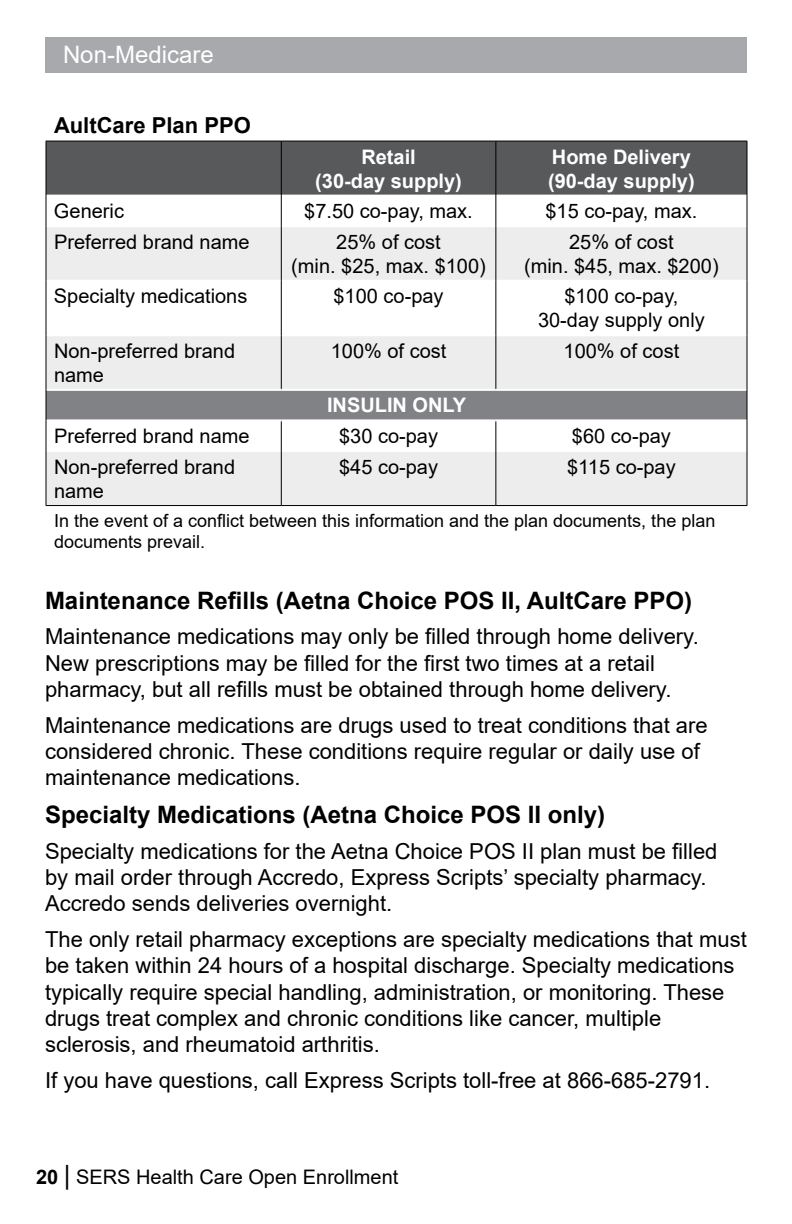
<style>
.page{position:relative;width:792px;height:1224px;background:#fff}
.page>*{position:absolute;margin:0;border:0;box-sizing:border-box;transform-origin:0 0}
.t1{font:700 24px "Arial";color:#000}
.t2{font:24px "Arial";color:#fff}
.t3{font:22px/26.4px "Arial";color:#000}
.t4{font:700 22px "Arial";color:#000}
.t5{font:20px/24px "Arial";color:#000;text-align:center}
.t6{font:700 20px/24px "Arial";color:#fff;text-align:center}
.t7{font:18px/21.6px "Arial";color:#000}
.s1{font-weight:700}
.s2{font-size:26px}
</style>
<div class="page">
<div style="left:45px;top:37px;width:702px;height:35px;background:#a7a9ac"></div>
<div style="left:47px;top:142px;width:700px;height:53px;background:#58595b"></div>
<svg style="left:47px;top:227px;width:700px;height:278px;fill:#ededee"></svg>
<div style="left:46px;top:390px;width:701px;height:30px;background:#808285"></div>
<hr style="left:46px;top:280px;width:235px;height:2px;background:#fff">
<hr style="left:282px;top:280px;width:214px;height:2px;background:#fff">
<hr style="left:496px;top:280px;width:251px;height:2px;background:#fff">
<hr style="left:46px;top:334px;width:235px;height:2px;background:#fff">
<hr style="left:282px;top:334px;width:214px;height:2px;background:#fff">
<hr style="left:496px;top:334px;width:251px;height:2px;background:#fff">
<hr style="left:46px;top:389px;width:235px;height:2px;background:#fff">
<hr style="left:281px;top:389px;width:215px;height:2px;background:#fff">
<hr style="left:496px;top:389px;width:251px;height:2px;background:#fff">
<hr style="left:46px;top:419px;width:235px;height:2px;background:#fff">
<hr style="left:281px;top:419px;width:215px;height:2px;background:#fff">
<hr style="left:496px;top:419px;width:251px;height:2px;background:#fff">
<hr style="left:46px;top:450px;width:235px;height:2px;background:#fff">
<hr style="left:282px;top:450px;width:214px;height:2px;background:#fff">
<hr style="left:496px;top:450px;width:251px;height:2px;background:#fff">
<hr style="left:281px;top:141px;width:1px;height:55px;background:#000">
<hr style="left:496px;top:141px;width:1px;height:55px;background:#000">
<hr style="left:281px;top:196px;width:1px;height:30px;background:#000">
<hr style="left:496px;top:196px;width:1px;height:30px;background:#000">
<hr style="left:281px;top:226px;width:1px;height:55px;background:#000">
<hr style="left:496px;top:226px;width:1px;height:55px;background:#000">
<hr style="left:281px;top:281px;width:1px;height:54px;background:#000">
<hr style="left:496px;top:281px;width:1px;height:54px;background:#000">
<hr style="left:281px;top:335px;width:1px;height:54px;background:#000">
<hr style="left:496px;top:335px;width:1px;height:54px;background:#000">
<hr style="left:281px;top:421px;width:1px;height:30px;background:#000">
<hr style="left:496px;top:421px;width:1px;height:30px;background:#000">
<hr style="left:281px;top:451px;width:1px;height:54px;background:#000">
<hr style="left:496px;top:451px;width:1px;height:54px;background:#000">
<hr style="left:46px;top:141px;width:235px;height:1px;background:#000">
<hr style="left:46px;top:141px;width:1px;height:55px;background:#000">
<hr style="left:281px;top:141px;width:215px;height:1px;background:#000">
<hr style="left:496px;top:141px;width:251px;height:1px;background:#000">
<hr style="left:747px;top:141px;width:1px;height:55px;background:#000">
<hr style="left:46px;top:196px;width:1px;height:30px;background:#000">
<hr style="left:747px;top:196px;width:1px;height:30px;background:#000">
<hr style="left:46px;top:226px;width:1px;height:55px;background:#000">
<hr style="left:747px;top:226px;width:1px;height:55px;background:#000">
<hr style="left:46px;top:281px;width:1px;height:54px;background:#000">
<hr style="left:747px;top:281px;width:1px;height:54px;background:#000">
<hr style="left:46px;top:335px;width:1px;height:55px;background:#000">
<hr style="left:747px;top:335px;width:1px;height:55px;background:#000">
<hr style="left:46px;top:390px;width:1px;height:30px;background:#000">
<hr style="left:747px;top:390px;width:1px;height:30px;background:#000">
<hr style="left:46px;top:420px;width:1px;height:31px;background:#000">
<hr style="left:747px;top:420px;width:1px;height:31px;background:#000">
<hr style="left:46px;top:451px;width:1px;height:54px;background:#000">
<hr style="left:747px;top:451px;width:1px;height:54px;background:#000">
<hr style="left:46px;top:505px;width:235px;height:1px;background:#000">
<hr style="left:281px;top:505px;width:215px;height:1px;background:#000">
<hr style="left:496px;top:505px;width:251px;height:1px;background:#000">
<p class="t2" style="left:63px;top:38px;width:152px">Non-Medicare</p>
<p class="t4" style="left:54px;top:110px;width:198px">AultCare Plan PPO</p>
<p class="t6" style="left:315px;top:145px;width:148px">Retail<br>(30-day supply)</p>
<p class="t6" style="left:548px;top:145px;width:148px;text-align:left">Home Delivery (90-day supply)</p>
<p class="t5" style="left:54px;top:199px;width:72px">Generic</p>
<p class="t5" style="left:304px;top:199px;width:170px">$7.50 co-pay, max.</p>
<p class="t5" style="left:545px;top:199px;width:153px">$15 co-pay, max.</p>
<p class="t5" style="left:54px;top:230px;width:197px">Preferred brand name</p>
<p class="t5" style="left:291px;top:230px;width:196px">25% of cost<br>(min. $25, max. $100)</p>
<p class="t5" style="left:524px;top:230px;width:196px">25% of cost<br>(min. $45, max. $200)</p>
<p class="t5" style="left:54px;top:284px;width:195px">Specialty medications</p>
<p class="t5" style="left:334px;top:284px;width:112px">$100 co-pay</p>
<p class="t5" style="left:538px;top:284px;width:168px">$100 co-pay,<br>30-day supply only</p>
<p class="t5" style="left:54px;top:339px;width:183px;text-align:left">Non-preferred brand name</p>
<p class="t5" style="left:331px;top:339px;width:117px">100% of cost</p>
<p class="t5" style="left:564px;top:339px;width:117px">100% of cost</p>
<p class="t6" style="left:327px;top:394px;width:141px">INSULIN ONLY</p>
<p class="t5" style="left:54px;top:424px;width:197px">Preferred brand name</p>
<p class="t5" style="left:339px;top:424px;width:100px">$30 co-pay</p>
<p class="t5" style="left:572px;top:424px;width:100px">$60 co-pay</p>
<p class="t5" style="left:54px;top:454px;width:183px;text-align:left">Non-preferred brand name</p>
<p class="t5" style="left:339px;top:454px;width:100px">$45 co-pay</p>
<p class="t5" style="left:567px;top:454px;width:110px">$115 co-pay</p>
<p class="t7" style="left:54px;top:509px;width:663px">In the event of a conflict between this information and the plan documents, the plan documents prevail.</p>
<p class="t1" style="left:45px;top:584px;width:649px">Maintenance Refills (Aetna Choice POS II, AultCare PPO)</p>
<p class="t3" style="left:45px;top:623px;width:655px">Maintenance medications may only be filled through home delivery.<br>New prescriptions may be filled for the first two times at a retail pharmacy, but all refills must be obtained through home delivery.</p>
<p class="t3" style="left:45px;top:711px;width:664px">Maintenance medications are drugs used to treat conditions that are considered chronic. These conditions require regular or daily use of maintenance medications.</p>
<p class="t1" style="left:45px;top:798px;width:562px">Specialty Medications (Aetna Choice POS II only)</p>
<p class="t3" style="left:45px;top:837px;width:674px">Specialty medications for the Aetna Choice POS II plan must be filled by mail order through Accredo, Express Scripts’ specialty pharmacy.<br>Accredo sends deliveries overnight.</p>
<p class="t3" style="left:45px;top:926px;width:703px">The only retail pharmacy exceptions are specialty medications that must be taken within 24 hours of a hospital discharge. Specialty medications typically require special handling, administration, or monitoring. These drugs treat complex and chronic conditions like cancer, multiple sclerosis, and rheumatoid arthritis.</p>
<p class="t3" style="left:45px;top:1067px;width:667px">If you have questions, call Express Scripts toll-free at 866-685-2791.</p>
<p class="t5" style="left:36px;top:1165px;width:364px"><span class="s1">20</span> <span class="s2">|</span> SERS Health Care Open Enrollment</p>
</div>
